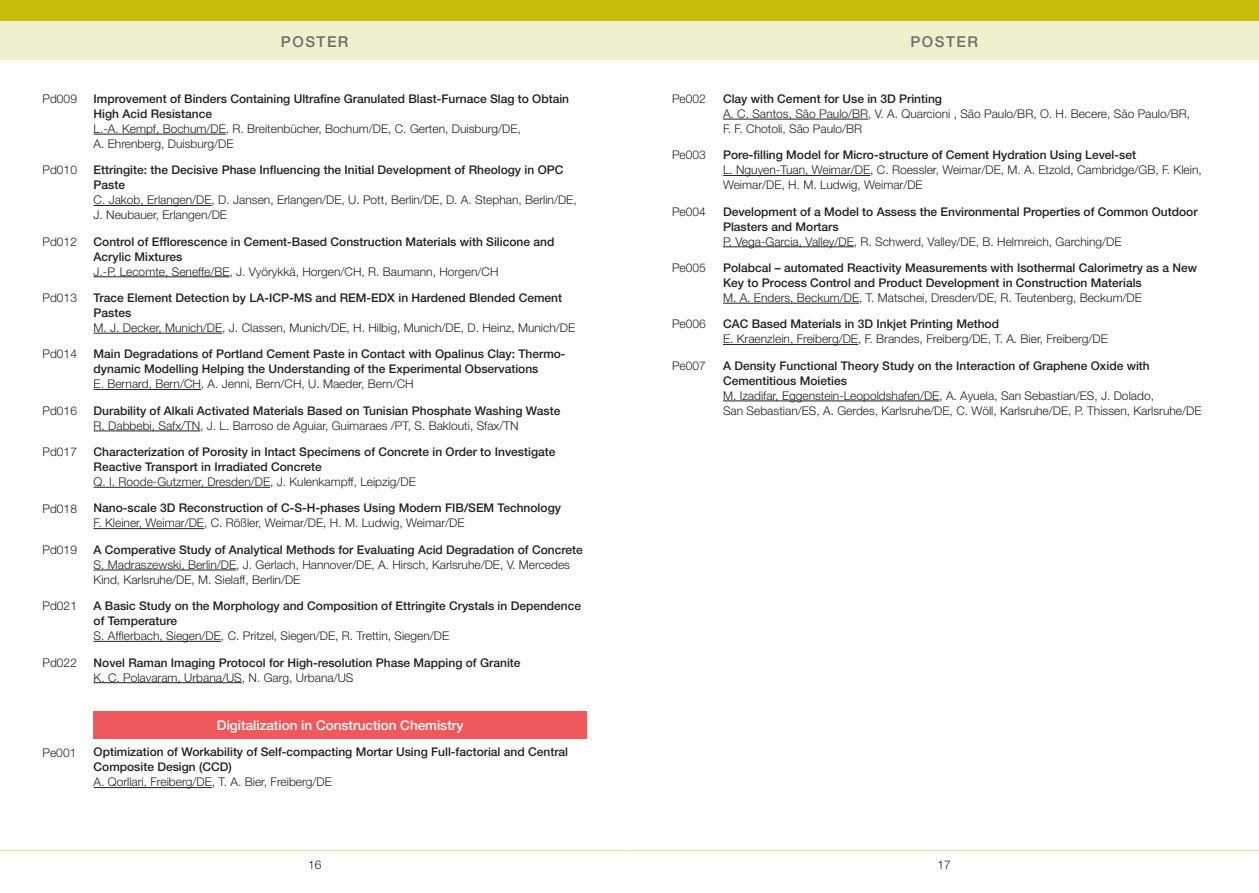
<style>
.page{position:relative;width:1259px;height:893px;background:#fff}
.page>*{position:absolute;margin:0;border:0;box-sizing:border-box;transform-origin:0 0}
.t1{font:500 15px "Helvetica Neue";letter-spacing:.1em;color:#6c6d70}
.t2{font:500 13.5px "Helvetica Neue";color:#fff}
.t3{font:500 12px/15px "Helvetica Neue";color:#231f20}
.t4{font:300 12px/15px "Helvetica Neue";color:#231f20}
</style>
<div class="page">
<div style="left:0;top:0;width:1259px;height:60px;background:#c4bd09"></div>
<div style="left:0;top:21px;width:629px;height:39px;background:#f1f0cd"></div>
<div style="left:629px;top:21px;width:630px;height:39px;background:#f1f0cd"></div>
<hr style="left:0;top:850px;width:629px;height:1px;background:#e0db8b">
<hr style="left:629px;top:850px;width:630px;height:1px;background:#e0db8b">
<hr style="left:723px;top:119px;width:145px;height:1px;background:#231f20">
<hr style="left:723px;top:175px;width:147px;height:1px;background:#231f20">
<hr style="left:723px;top:247px;width:131px;height:1px;background:#231f20">
<hr style="left:723px;top:303px;width:136px;height:1px;background:#231f20">
<hr style="left:723px;top:344px;width:135px;height:1px;background:#231f20">
<hr style="left:723px;top:401px;width:216px;height:1px;background:#231f20">
<hr style="left:94px;top:134px;width:132px;height:1px;background:#231f20">
<hr style="left:94px;top:205px;width:118px;height:1px;background:#231f20">
<hr style="left:94px;top:277px;width:136px;height:1px;background:#231f20">
<hr style="left:94px;top:333px;width:128px;height:1px;background:#231f20">
<hr style="left:94px;top:389px;width:107px;height:1px;background:#231f20">
<hr style="left:94px;top:431px;width:106px;height:1px;background:#231f20">
<hr style="left:94px;top:487px;width:176px;height:1px;background:#231f20">
<hr style="left:94px;top:528px;width:110px;height:1px;background:#231f20">
<hr style="left:94px;top:570px;width:142px;height:1px;background:#231f20">
<hr style="left:94px;top:641px;width:127px;height:1px;background:#231f20">
<hr style="left:94px;top:682px;width:148px;height:1px;background:#231f20">
<div style="left:94px;top:711px;width:493px;height:27px;background:#f0595b"></div>
<hr style="left:94px;top:787px;width:118px;height:1px;background:#231f20">
<p class="t1" style="left:281px;top:32px;width:69px">POSTER</p>
<p class="t1" style="left:910px;top:32px;width:69px">POSTER</p>
<p class="t4" style="left:43px;top:91px;width:36px">Pd009</p>
<p class="t3" style="left:94px;top:91px;width:477px">Improvement of Binders Containing Ultrafine Granulated Blast-Furnace Slag to Obtain<br>High Acid Resistance</p>
<p class="t4" style="left:94px;top:121px;width:429px">L.-A. Kempf, Bochum/DE, R. Breitenbücher, Bochum/DE, C. Gerten, Duisburg/DE,<br>A. Ehrenberg, Duisburg/DE</p>
<p class="t4" style="left:43px;top:162px;width:36px">Pd010</p>
<p class="t3" style="left:94px;top:162px;width:471px">Ettringite: the Decisive Phase Influencing the Initial Development of Rheology in OPC<br>Paste</p>
<p class="t4" style="left:94px;top:192px;width:485px">C. Jakob, Erlangen/DE, D. Jansen, Erlangen/DE, U. Pott, Berlin/DE, D. A. Stephan, Berlin/DE,<br>J. Neubauer, Erlangen/DE</p>
<p class="t4" style="left:43px;top:234px;width:36px">Pd012</p>
<p class="t3" style="left:94px;top:234px;width:462px">Control of Efflorescence in Cement-Based Construction Materials with Silicone and<br>Acrylic Mixtures</p>
<p class="t4" style="left:94px;top:264px;width:406px">J.-P. Lecomte, Seneffe/BE, J. Vyörykkä, Horgen/CH, R. Baumann, Horgen/CH</p>
<p class="t4" style="left:43px;top:290px;width:36px">Pd013</p>
<p class="t3" style="left:94px;top:290px;width:470px">Trace Element Detection by LA-ICP-MS and REM-EDX in Hardened Blended Cement<br>Pastes</p>
<p class="t4" style="left:94px;top:320px;width:483px">M. J. Decker, Munich/DE, J. Classen, Munich/DE, H. Hilbig, Munich/DE, D. Heinz, Munich/DE</p>
<p class="t4" style="left:43px;top:346px;width:36px">Pd014</p>
<p class="t3" style="left:94px;top:346px;width:472px">Main Degradations of Portland Cement Paste in Contact with Opalinus Clay: Thermo&shy;dynamic Modelling Helping the Understanding of the Experimental Observations</p>
<p class="t4" style="left:94px;top:376px;width:321px">E. Bernard, Bern/CH, A. Jenni, Bern/CH, U. Maeder, Bern/CH</p>
<p class="t4" style="left:43px;top:403px;width:36px">Pd016</p>
<p class="t3" style="left:94px;top:403px;width:468px">Durability of Alkali Activated Materials Based on Tunisian Phosphate Washing Waste</p>
<p class="t4" style="left:94px;top:418px;width:426px">R. Dabbebi, Safx/TN, J. L. Barroso de Aguiar, Guimaraes /PT, S. Baklouti, Sfax/TN</p>
<p class="t4" style="left:43px;top:444px;width:36px">Pd017</p>
<p class="t3" style="left:94px;top:444px;width:463px">Characterization of Porosity in Intact Specimens of Concrete in Order to Investigate<br>Reactive Transport in Irradiated Concrete</p>
<p class="t4" style="left:94px;top:474px;width:324px">Q. I. Roode-Gutzmer, Dresden/DE, J. Kulenkampff, Leipzig/DE</p>
<p class="t4" style="left:43px;top:500px;width:36px">Pd018</p>
<p class="t3" style="left:94px;top:500px;width:469px">Nano-scale 3D Reconstruction of C-S-H-phases Using Modern FIB/SEM Technology</p>
<p class="t4" style="left:94px;top:515px;width:372px">F. Kleiner, Weimar/DE, C. Rößler, Weimar/DE, H. M. Ludwig, Weimar/DE</p>
<p class="t4" style="left:43px;top:542px;width:36px">Pd019</p>
<p class="t3" style="left:94px;top:542px;width:491px">A Comperative Study of Analytical Methods for Evaluating Acid Degradation of Concrete</p>
<p class="t4" style="left:94px;top:557px;width:478px">S. Madraszewski, Berlin/DE, J. Gerlach, Hannover/DE, A. Hirsch, Karlsruhe/DE, V. Mercedes<br>Kind, Karlsruhe/DE, M. Sielaff, Berlin/DE</p>
<p class="t4" style="left:43px;top:598px;width:36px">Pd021</p>
<p class="t3" style="left:94px;top:598px;width:489px">A Basic Study on the Morphology and Composition of Ettringite Crystals in Dependence of Temperature</p>
<p class="t4" style="left:94px;top:628px;width:357px">S. Afflerbach, Siegen/DE, C. Pritzel, Siegen/DE, R. Trettin, Siegen/DE</p>
<p class="t4" style="left:43px;top:655px;width:36px">Pd022</p>
<p class="t3" style="left:94px;top:655px;width:428px">Novel Raman Imaging Protocol for High-resolution Phase Mapping of Granite</p>
<p class="t4" style="left:94px;top:669px;width:261px">K. C. Polavaram, Urbana/US, N. Garg, Urbana/US</p>
<p class="t2" style="left:217px;top:717px;width:248px">Digitalization in Construction Chemistry</p>
<p class="t4" style="left:43px;top:744px;width:35px">Pe001</p>
<p class="t3" style="left:94px;top:744px;width:476px">Optimization of Workability of Self-compacting Mortar Using Full-factorial and Central<br>Composite Design (CCD)</p>
<p class="t4" style="left:94px;top:774px;width:240px">A. Qorllari, Freiberg/DE, T. A. Bier, Freiberg/DE</p>
<p class="t4" style="left:672px;top:91px;width:35px">Pe002</p>
<p class="t3" style="left:723px;top:91px;width:220px">Clay with Cement for Use in 3D Printing</p>
<p class="t4" style="left:723px;top:106px;width:468px">A. C. Santos, São Paulo/BR, V. A. Quarcioni , São Paulo/BR, O. H. Becere, São Paulo/BR,<br>F. F. Chotoli, São Paulo/BR</p>
<p class="t4" style="left:672px;top:147px;width:35px">Pe003</p>
<p class="t3" style="left:723px;top:147px;width:414px">Pore-filling Model for Micro-structure of Cement Hydration Using Level-set</p>
<p class="t4" style="left:723px;top:162px;width:480px">L. Nguyen-Tuan, Weimar/DE, C. Roessler, Weimar/DE, M. A. Etzold, Cambridge/GB, F. Klein,<br>Weimar/DE, H. M. Ludwig, Weimar/DE</p>
<p class="t4" style="left:672px;top:204px;width:35px">Pe004</p>
<p class="t3" style="left:723px;top:204px;width:476px">Development of a Model to Assess the Environmental Properties of Common Outdoor<br>Plasters and Mortars</p>
<p class="t4" style="left:723px;top:234px;width:400px">P. Vega-Garcia, Valley/DE, R. Schwerd, Valley/DE, B. Helmreich, Garching/DE</p>
<p class="t4" style="left:672px;top:260px;width:35px">Pe005</p>
<p class="t3" style="left:723px;top:260px;width:475px">Polabcal – automated Reactivity Measurements with Isothermal Calorimetry as a New<br>Key to Process Control and Product Development in Construction Materials</p>
<p class="t4" style="left:723px;top:290px;width:420px">M. A. Enders, Beckum/DE, T. Matschei, Dresden/DE, R. Teutenberg, Beckum/DE</p>
<p class="t4" style="left:672px;top:316px;width:35px">Pe006</p>
<p class="t3" style="left:723px;top:316px;width:277px">CAC Based Materials in 3D Inkjet Printing Method</p>
<p class="t4" style="left:723px;top:331px;width:386px">E. Kraenzlein, Freiberg/DE, F. Brandes, Freiberg/DE, T. A. Bier, Freiberg/DE</p>
<p class="t4" style="left:672px;top:358px;width:35px">Pe007</p>
<p class="t3" style="left:723px;top:358px;width:428px">A Density Functional Theory Study on the Interaction of Graphene Oxide with<br>Cementitious Moieties</p>
<p class="t4" style="left:723px;top:388px;width:480px">M. Izadifar, Eggenstein-Leopoldshafen/DE, A. Ayuela, San Sebastian/ES, J. Dolado,<br>San Sebastian/ES, A. Gerdes, Karlsruhe/DE, C. Wöll, Karlsruhe/DE, P. Thissen, Karlsruhe/DE</p>
<p class="t4" style="left:308px;top:857px;width:15px">16</p>
<p class="t4" style="left:937px;top:857px;width:15px">17</p>
</div>
